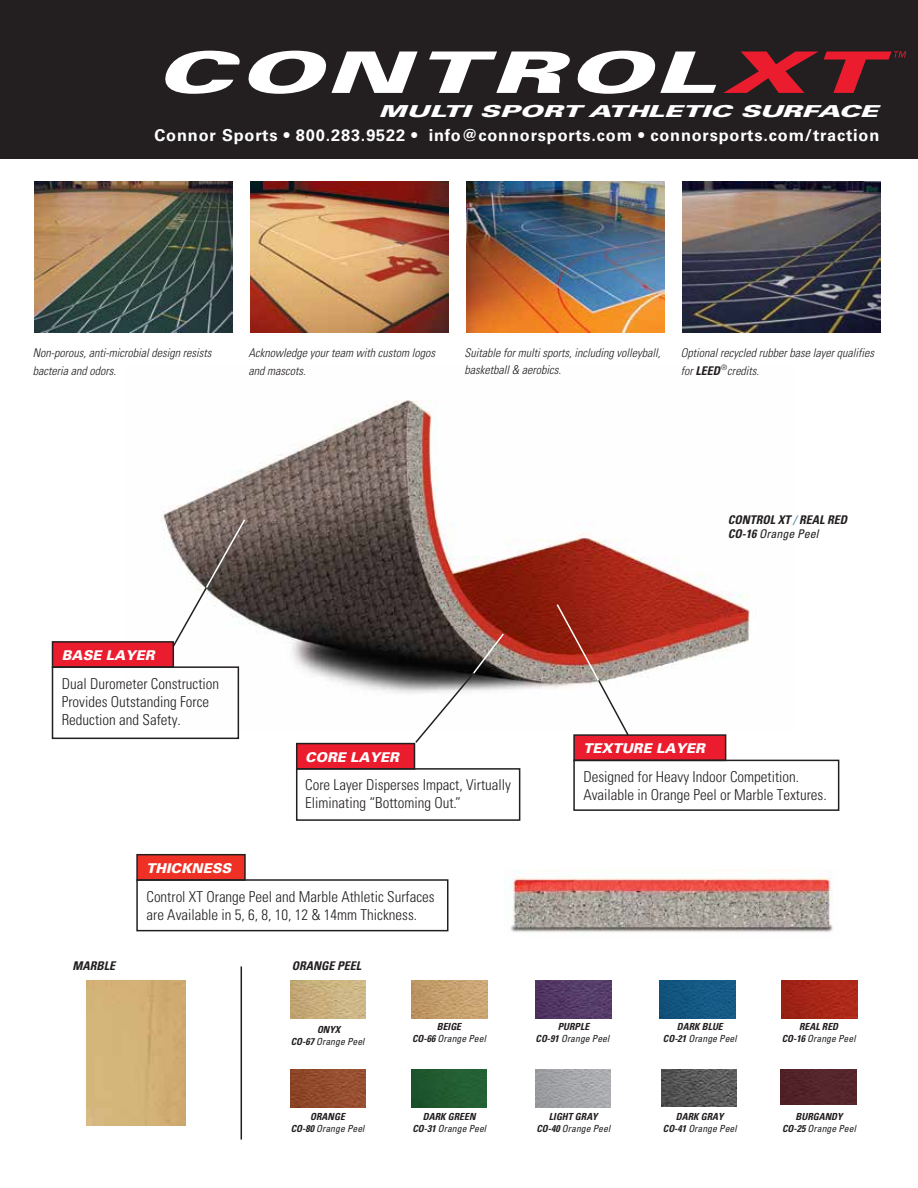
<style>
.page{position:relative;width:918px;height:1188px;background:#fff}
.page>*{position:absolute;margin:0;border:0;box-sizing:border-box;transform-origin:0 0}
.t1{font:700 16.5px "Univers";letter-spacing:.05em;color:#fff}
.t2{font:italic 900 16.5px "Univers";color:#fff;scale:1.68 1}
.t3{font:300 condensed 15px/18px "Univers";color:#231f20}
.t4{font:italic 900 13.5px "Univers";color:#fff}
.t5{font:italic 300 condensed 12px/17.4px "Univers";color:#231f20}
.t6{font:italic 700 condensed 12px/14.4px "Univers";color:#231f20}
.t7{font:italic 700 condensed 9.75px/11.7px "Univers";color:#231f20;text-align:center}
.t8{font:italic condensed 9.75px/11.7px "Univers";color:#231f20;text-align:center}
.s1{font-weight:700}
.s2{color:#7399b1}
.s3{font-weight:400}
</style>
<div class="page">
<div style="left:0;top:0;width:918px;height:158px;background:#231f20"></div>
<img style="left:504px;top:869px;width:329px;height:63px">
<img style="left:160px;top:400px;width:590px;height:330px">
<div style="left:52px;top:641px;width:122px;height:27px;background:#eb1c2d;border:2px solid #231f20"></div>
<div style="left:52px;top:666px;width:187px;height:73px;border:2px solid #231f20"></div>
<div style="left:296px;top:742px;width:119px;height:27px;background:#eb1c2d;border:2px solid #231f20"></div>
<div style="left:296px;top:768px;width:224px;height:52px;border:2px solid #231f20"></div>
<div style="left:573px;top:734px;width:153px;height:27px;background:#eb1c2d;border:2px solid #231f20"></div>
<div style="left:573px;top:759px;width:266px;height:51px;border:2px solid #231f20"></div>
<svg style="left:171px;top:517px;width:76px;height:131px"></svg>
<svg style="left:414px;top:632px;width:91px;height:112px"></svg>
<svg style="left:555px;top:602px;width:75px;height:135px"></svg>
<svg style="left:165px;top:51px;width:252px;height:43px"></svg>
<svg style="left:429px;top:51px;width:287px;height:43px"></svg>
<svg style="left:723px;top:51px;width:183px;height:42px"></svg>
<img style="left:34px;top:181px;width:198px;height:151px">
<img style="left:250px;top:181px;width:198px;height:151px">
<img style="left:466px;top:181px;width:198px;height:151px">
<img style="left:682px;top:181px;width:198px;height:151px">
<img style="left:290px;top:980px;width:76px;height:38px">
<img style="left:411px;top:980px;width:76px;height:38px">
<img style="left:535px;top:980px;width:76px;height:38px">
<img style="left:660px;top:980px;width:75px;height:38px">
<img style="left:290px;top:1069px;width:76px;height:38px">
<img style="left:411px;top:1069px;width:76px;height:38px">
<img style="left:535px;top:1069px;width:76px;height:38px">
<img style="left:781px;top:980px;width:76px;height:38px">
<img style="left:661px;top:1069px;width:76px;height:37px">
<div style="left:780px;top:1069px;width:76px;height:34px;background:#53242a"></div>
<div style="left:137px;top:854px;width:108px;height:25px;background:#ee3124"></div>
<div style="left:136px;top:853px;width:110px;height:27px;border:2px solid #231f20"></div>
<div style="left:136px;top:879px;width:312px;height:52px;border:2px solid #231f20"></div>
<img style="left:87px;top:980px;width:99px;height:144px">
<hr style="left:240px;top:966px;width:2px;height:173px;background:#231f20">
<p class="t2" style="left:378px;top:101px;width:299px">MULTI SPORT ATHLETIC SURFACE</p>
<p class="t1" style="left:154px;top:126px;width:726px">Connor Sports • 800.283.9522 • info@connorsports.com • connorsports.com/traction</p>
<p class="t5" style="left:33px;top:344px;width:180px">Non-porous, anti-microbial design resists bacteria and odors.</p>
<p class="t5" style="left:249px;top:344px;width:188px">Acknowledge your team with custom logos and mascots.</p>
<p class="t5" style="left:464px;top:344px;width:197px">Suitable for multi sports, including volleyball, basketball &amp; aerobics.</p>
<p class="t5" style="left:681px;top:344px;width:195px">Optional recycled rubber base layer qualifies for <span class="s1">LEED</span> <sup>®</sup>credits.</p>
<p class="t4" style="left:62px;top:646px;width:94px">BASE LAYER</p>
<p class="t3" style="left:62px;top:674px;width:159px">Dual Durometer Construction<br>Provides Outstanding Force<br>Reduction and Safety.</p>
<p class="t4" style="left:305px;top:748px;width:95px">CORE LAYER</p>
<p class="t3" style="left:305px;top:775px;width:207px">Core Layer Disperses Impact, Virtually<br>Eliminating “Bottoming Out.”</p>
<p class="t4" style="left:146px;top:859px;width:86px">THICKNESS</p>
<p class="t3" style="left:146px;top:887px;width:290px">Control XT Orange Peel and Marble Athletic Surfaces are Available in 5, 6, 8, 10, 12 &amp; 14mm Thickness.</p>
<p class="t6" style="left:73px;top:958px;width:44px">MARBLE</p>
<p class="t6" style="left:292px;top:958px;width:71px">ORANGE PEEL</p>
<p class="t6" style="left:728px;top:512px;width:121px">CONTROL XT <span class="s2">/</span> REAL RED<br>CO-16 <span class="s3">Orange Peel</span></p>
<p class="t4" style="left:583px;top:739px;width:123px">TEXTURE LAYER</p>
<p class="t3" style="left:583px;top:767px;width:245px">Designed for Heavy Indoor Competition.<br>Available in Orange Peel or Marble Textures.</p>
<p class="t8" style="left:291px;top:1023px;width:75px"><span class="s1">ONYX<br>CO-67</span> Orange Peel</p>
<p class="t7" style="left:412px;top:1020px;width:75px">BEIGE<br>CO-66 <span class="s3">Orange Peel</span></p>
<p class="t7" style="left:535px;top:1020px;width:75px">PURPLE<br>CO-91 <span class="s3">Orange Peel</span></p>
<p class="t7" style="left:663px;top:1020px;width:75px">DARK BLUE<br>CO-21 <span class="s3">Orange Peel</span></p>
<p class="t7" style="left:291px;top:1110px;width:75px">ORANGE<br>CO-80 <span class="s3">Orange Peel</span></p>
<p class="t7" style="left:412px;top:1110px;width:75px">DARK GREEN<br>CO-31 <span class="s3">Orange Peel</span></p>
<p class="t7" style="left:536px;top:1110px;width:75px">LIGHT GRAY<br>CO-40 <span class="s3">Orange Peel</span></p>
<p class="t7" style="left:663px;top:1110px;width:75px">DARK GRAY<br>CO-41 <span class="s3">Orange Peel</span></p>
<p class="t7" style="left:782px;top:1020px;width:75px">REAL RED<br>CO-16 <span class="s3">Orange Peel</span></p>
<p class="t7" style="left:782px;top:1110px;width:75px">BURGANDY<br>CO-25 <span class="s3">Orange Peel</span></p>
</div>
